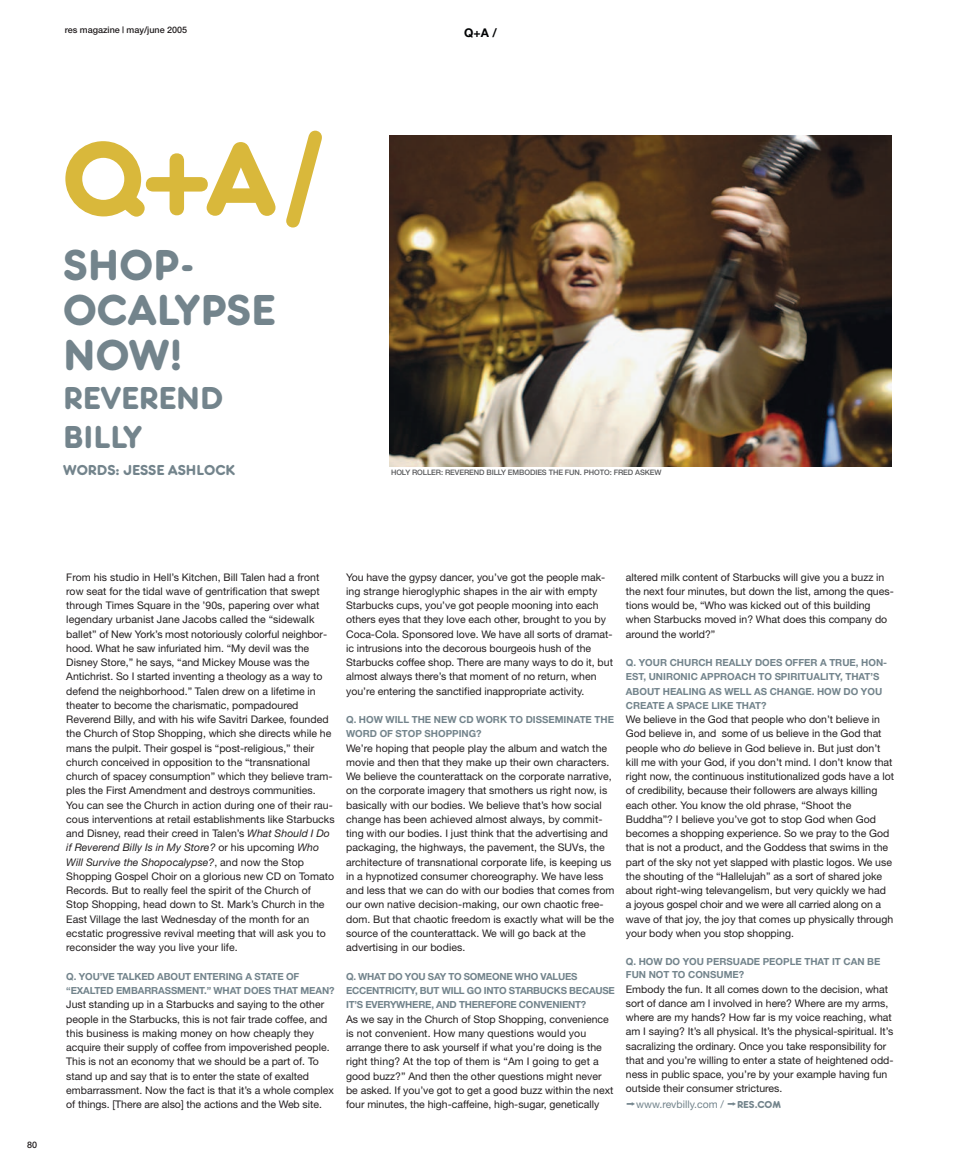
<style>
.page{position:relative;width:972px;height:1175px;background:#fff}
.page>*{position:absolute;margin:0;border:0;box-sizing:border-box;transform-origin:0 0}
.t1{font:109.5px "Frankfurter Medium Plain";color:#d9b83b}
.t2{font:45px/45px "Frankfurter Medium Plain";color:#73848c}
.t3{font:33px/39px "Frankfurter Medium Plain";color:#73848c}
.t4{font:15px "Frankfurter Medium Plain";color:#73848c}
.t5{font:700 12px "Helvetica Neue";color:#010203}
.t6{font:10.5px/14.2px "Helvetica Neue";color:#231f20}
.t7{font:10.5px "Helvetica Neue";color:#73848c}
.t8{font:700 9.75px/14.2px "Helvetica Neue";color:#73848c}
.t9{font:700 9.75px/14.2px "Helvetica Neue";letter-spacing:-.02em;color:#73848c}
.t10{font:500 9px "Helvetica Neue";color:#231f20}
.t11{font:500 7.5px "Helvetica Neue";letter-spacing:-.01em;color:#57585a}
.s1{font-family:"Helvetica Rounded";font-weight:900}
.s2{font-style:italic}
.s3{font-family:"Frankfurter Medium Plain"}
</style>
<div class="page">
<img style="left:389px;top:135px;width:503px;height:332px">
<p class="t10" style="left:65px;top:27px;width:124px">res magazine | may/june 2005</p>
<h1 class="t1" style="left:62px;top:113px;width:262px">Q<span class="s1">+</span>A/</h1>
<h2 class="t2" style="left:63px;top:242px;width:213px">SHOP-<br>OCALYPSE<br>NOW!</h2>
<h3 class="t3" style="left:63px;top:378px;width:161px">REVEREND<br>BILLY</h3>
<h3 class="t4" style="left:63px;top:461px;width:173px">WORDS: JESSE ASHLOCK</h3>
<p class="t5" style="left:464px;top:28px;width:34px">Q+A /</p>
<p class="t11" style="left:391px;top:470px;width:272px">HOLY ROLLER: REVEREND BILLY EMBODIES THE FUN. PHOTO: FRED ASKEW</p>
<p class="t10" style="left:27px;top:1141px;width:12px">80</p>
<p class="t6" style="left:66px;top:571px;width:270px">From his studio in Hell’s Kitchen, Bill Talen had a front row seat for the tidal wave of gentrification that swept through Times Square in the ’90s, papering over what legendary urbanist Jane Jacobs called the “sidewalk ballet” of New York’s most notoriously colorful neighbor&shy;hood. What he saw infuriated him. “My devil was the Disney Store,” he says, “and Mickey Mouse was the Antichrist. So I started inventing a theology as a way to defend the neighborhood.” Talen drew on a lifetime in theater to become the charismatic, pompadoured Reverend Billy, and with his wife Savitri Darkee, founded the Church of Stop Shopping, which she directs while he mans the pulpit. Their gospel is “post-religious,” their church conceived in opposition to the “transnational church of spacey consumption” which they believe tram&shy;ples the First Amendment and destroys communities.<br>You can see the Church in action during one of their rau&shy;cous interventions at retail establishments like Starbucks and Disney, read their creed in Talen’s <span class="s2">What Should I Do if Reverend Billy Is in My Store?</span> or his upcoming <span class="s2">Who Will Survive the Shopocalypse?</span>, and now the Stop Shopping Gospel Choir on a glorious new CD on Tomato Records. But to really feel the spirit of the Church of Stop Shopping, head down to St. Mark’s Church in the East Village the last Wednesday of the month for an ecstatic progressive revival meeting that will ask you to reconsider the way you live your life.</p>
<p class="t8" style="left:66px;top:970px;width:270px">Q. YOU’VE TALKED ABOUT ENTERING A STATE OF “EXALTED EMBARRASSMENT.” WHAT DOES THAT MEAN?</p>
<p class="t6" style="left:66px;top:998px;width:269px">Just standing up in a Starbucks and saying to the other people in the Starbucks, this is not fair trade coffee, and this business is making money on how cheaply they acquire their supply of coffee from impoverished people.<br>This is not an economy that we should be a part of. To stand up and say that is to enter the state of exalted embarrassment. Now the fact is that it’s a whole complex of things. [There are also] the actions and the Web site.</p>
<p class="t6" style="left:346px;top:571px;width:268px">You have the gypsy dancer, you’ve got the people mak&shy;ing strange hieroglyphic shapes in the air with empty Starbucks cups, you’ve got people mooning into each others eyes that they love each other, brought to you by Coca-Cola. Sponsored love. We have all sorts of dramat&shy;ic intrusions into the decorous bourgeois hush of the Starbucks coffee shop. There are many ways to do it, but almost always there’s that moment of no return, when you’re entering the sanctified inappropriate activity.</p>
<p class="t8" style="left:346px;top:713px;width:269px">Q. HOW WILL THE NEW CD WORK TO DISSEMINATE THE<br>WORD OF STOP SHOPPING?</p>
<p class="t6" style="left:346px;top:742px;width:270px">We’re hoping that people play the album and watch the movie and then that they make up their own characters.<br>We believe the counterattack on the corporate narrative, on the corporate imagery that smothers us right now, is basically with our bodies. We believe that’s how social change has been achieved almost always, by commit&shy;ting with our bodies. I just think that the advertising and packaging, the highways, the pavement, the SUVs, the architecture of transnational corporate life, is keeping us in a hypnotized consumer choreography. We have less and less that we can do with our bodies that comes from our own native decision-making, our own chaotic free&shy;dom. But that chaotic freedom is exactly what will be the source of the counterattack. We will go back at the advertising in our bodies.</p>
<p class="t9" style="left:346px;top:970px;width:270px">Q. WHAT DO YOU SAY TO SOMEONE WHO VALUES<br>ECCENTRICITY, BUT WILL GO INTO STARBUCKS BECAUSE<br>IT’S EVERYWHERE, AND THEREFORE CONVENIENT?</p>
<p class="t6" style="left:346px;top:1012px;width:269px">As we say in the Church of Stop Shopping, convenience is not convenient. How many questions would you arrange there to ask yourself if what you’re doing is the right thing? At the top of them is “Am I going to get a good buzz?” And then the other questions might never be asked. If you’ve got to get a good buzz within the next four minutes, the high-caffeine, high-sugar, genetically</p>
<p class="t6" style="left:626px;top:571px;width:269px">altered milk content of Starbucks will give you a buzz in the next four minutes, but down the list, among the ques&shy;tions would be, “Who was kicked out of this building when Starbucks moved in? What does this company do around the world?”</p>
<p class="t8" style="left:626px;top:656px;width:263px">Q. YOUR CHURCH REALLY DOES OFFER A TRUE, HON-EST, UNIRONIC APPROACH TO SPIRITUALITY, THAT’S ABOUT HEALING AS WELL AS CHANGE. HOW DO YOU CREATE A SPACE LIKE THAT?</p>
<p class="t6" style="left:626px;top:713px;width:270px">We believe in the God that people who don’t believe in God believe in, and some of us believe in the God that people who <span class="s2">do</span> believe in God believe in. But just don’t kill me with your God, if you don’t mind. I don’t know that right now, the continuous institutionalized gods have a lot of credibility, because their followers are always killing each other. You know the old phrase, “Shoot the Buddha”? I believe you’ve got to stop God when God becomes a shopping experience. So we pray to the God that is not a product, and the Goddess that swims in the part of the sky not yet slapped with plastic logos. We use the shouting of the “Hallelujah” as a sort of shared joke about right-wing televangelism, but very quickly we had a joyous gospel choir and we were all carried along on a wave of that joy, the joy that comes up physically through your body when you stop shopping.</p>
<p class="t8" style="left:626px;top:955px;width:256px;line-height:13.5px">Q. HOW DO YOU PERSUADE PEOPLE THAT IT CAN BE<br>FUN NOT TO CONSUME?</p>
<p class="t6" style="left:626px;top:982px;width:269px">Embody the fun. It all comes down to the decision, what sort of dance am I involved in here? Where are my arms, where are my hands? How far is my voice reaching, what am I saying? It’s all physical. It’s the physical-spiritual. It’s sacralizing the ordinary. Once you take responsibility for that and you’re willing to enter a state of heightened odd&shy;ness in public space, you’re by your example having fun outside their consumer strictures.</p>
<p class="t7" style="left:636px;top:1100px;width:146px">www.revbilly.com / <span class="s3">RES.COM</span></p>
</div>
